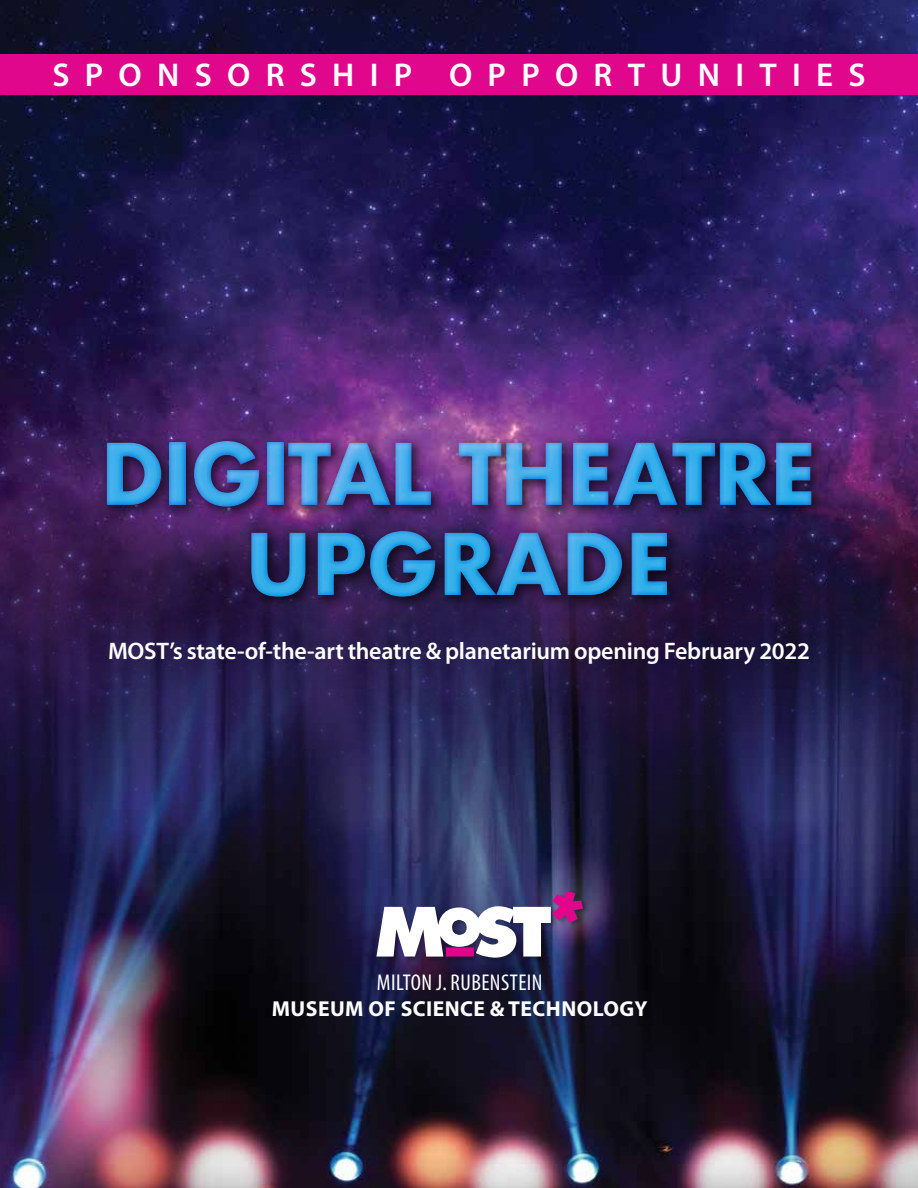
<style>
.page{position:relative;width:918px;height:1188px;background:#fff}
.page>*{position:absolute;margin:0;border:0;box-sizing:border-box;transform-origin:0 0}
.t1{font:700 82.5px/90px "Futura";letter-spacing:-.025em;color:#009fe3;text-align:center}
.t2{font:600 33px "Myriad Pro";letter-spacing:.465em;color:#fff}
.t3{font:600 24px "Myriad Pro";letter-spacing:-.01em;color:#fff}
.t4{font:condensed 22.95px "Myriad Pro";letter-spacing:.02em;color:#fff}
.t5{font:700 21.75px "Myriad Pro";letter-spacing:.02em;color:#fff}
</style>
<div class="page">
<img style="left:0;top:919px;width:918px;height:269px">
<img style="left:0;top:0;width:918px;height:919px">
<div style="left:0;top:54px;width:918px;height:40px;background:#e0078c"></div>
<div style="left:375px;top:889px;width:215px;height:75px;background:#000;opacity:.33"></div>
<svg style="left:376px;top:891px;width:207px;height:67px"></svg>
<div style="left:99px;top:433px;width:727px;height:179px;background:#000;opacity:.66"></div>
<div style="left:101px;top:435px;width:716px;height:167px;background:#fff;opacity:.55"></div>
<h2 class="t2" style="left:52px;top:54px;width:815px">SPONSORSHIP OPPORTUNITIES</h2>
<h1 class="t1" style="left:100px;top:429px;width:718px">DIGITAL THEATRE<br>UPGRADE</h1>
<p class="t3" style="left:108px;top:636px;width:704px">MOST’s state-of-the-art theatre &amp; planetarium opening February 2022</p>
<p class="t4" style="left:377px;top:968px;width:167px">MILTON J. RUBENSTEIN</p>
<p class="t5" style="left:272px;top:994px;width:377px">MUSEUM OF SCIENCE &amp; TECHNOLOGY</p>
</div>
